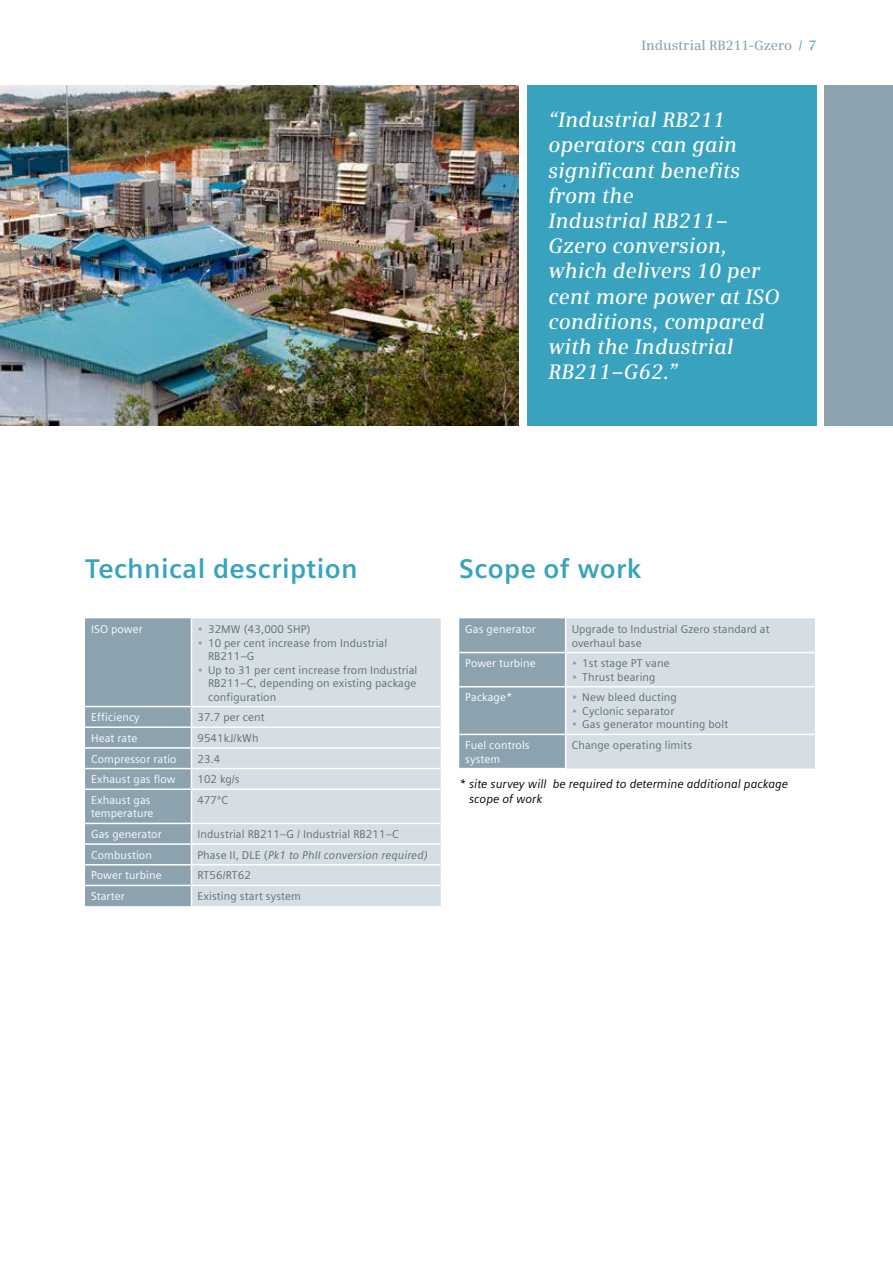
<style>
.page{position:relative;width:893px;height:1263px;background:#fff}
.page>*{position:absolute;margin:0;border:0;box-sizing:border-box;transform-origin:0 0}
.t1{font:700 27px "Siemens Sans";letter-spacing:.015em;color:#39a3bf}
.t2{font:italic 600 21px/25.2px "Siemens Serif";letter-spacing:.01em;color:#fff}
.t3{font:600 13.5px "Siemens Serif";color:#8ca3af}
.t4{font:italic 12px/14.4px "Siemens Sans";color:#000}
.t5{font:11.25px/13.5px "Siemens Sans";letter-spacing:.01em;color:#5e6c74}
.t6{font:11.25px/13.5px "Siemens Sans";letter-spacing:.01em;color:#fff}
.t7{font:italic 11.25px "Siemens Sans";letter-spacing:.01em;color:#5e6c74}
.s1{color:#39a3bf}
.s2{color:#8ca3af}
.s3{font-style:normal}
</style>
<div class="page">
<img style="left:0;top:85px;width:519px;height:340px">
<div style="left:527px;top:85px;width:289px;height:340px;background:#39a3bf"></div>
<div style="left:825px;top:85px;width:68px;height:340px;background:#8ca3af"></div>
<div style="left:192px;top:618px;width:249px;height:288px;background:#d5dee4"></div>
<hr style="left:191px;top:706px;width:250px;height:1px;background:#fff">
<hr style="left:191px;top:726px;width:250px;height:2px;background:#fff">
<hr style="left:191px;top:747px;width:250px;height:2px;background:#fff">
<hr style="left:191px;top:768px;width:250px;height:1px;background:#fff">
<hr style="left:191px;top:788px;width:250px;height:2px;background:#fff">
<hr style="left:191px;top:823px;width:250px;height:1px;background:#fff">
<hr style="left:191px;top:843px;width:250px;height:2px;background:#fff">
<hr style="left:191px;top:864px;width:250px;height:1px;background:#fff">
<hr style="left:191px;top:885px;width:250px;height:1px;background:#fff">
<svg style="left:85px;top:618px;width:107px;height:288px;background:#92a8b3"></svg>
<svg style="left:459px;top:618px;width:356px;height:150px;background:#c0cdd4"></svg>
<hr style="left:565px;top:618px;width:1px;height:34px;background:#fff">
<hr style="left:459px;top:652px;width:107px;height:1px;background:#fff">
<hr style="left:566px;top:652px;width:249px;height:1px;background:#fff">
<hr style="left:565px;top:653px;width:1px;height:33px;background:#fff">
<hr style="left:459px;top:686px;width:107px;height:1px;background:#fff">
<hr style="left:566px;top:686px;width:249px;height:1px;background:#fff">
<hr style="left:565px;top:687px;width:1px;height:47px;background:#fff">
<hr style="left:459px;top:734px;width:107px;height:1px;background:#fff">
<hr style="left:566px;top:734px;width:249px;height:1px;background:#fff">
<hr style="left:565px;top:735px;width:1px;height:33px;background:#fff">
<p class="t3" style="left:641px;top:38px;width:177px">Industrial RB211-Gzero <span class="s1">/ 7</span></p>
<h2 class="t2" style="left:549px;top:107px;width:233px">“Industrial RB211 operators can gain significant benefits from the<br>Industrial RB211–<br>Gzero conversion, which delivers 10 per cent more power at ISO conditions, compared with the Industrial<br>RB211–G62.”</h2>
<h1 class="t1" style="left:85px;top:554px;width:274px">Technical description</h1>
<h1 class="t1" style="left:459px;top:554px;width:184px">Scope of work</h1>
<p class="t6" style="left:91px;top:622px;width:53px">ISO power</p>
<p class="t5" style="left:197px;top:622px;width:115px"><span class="s2">•</span> 32MW (43,000 SHP)</p>
<p class="t5" style="left:208px;top:636px;width:181px;text-indent:-11px"><span class="s2">•</span> 10 per cent increase from Industrial<br>RB211–G</p>
<p class="t5" style="left:208px;top:663px;width:211px;text-align:justify;text-indent:-11px"><span class="s2">•</span> Up to 31 per cent increase from Industrial RB211–C, depending on existing package configuration</p>
<p class="t6" style="left:91px;top:711px;width:50px">Efficiency</p>
<p class="t5" style="left:197px;top:711px;width:69px">37.7 per cent</p>
<p class="t6" style="left:91px;top:731px;width:48px">Heat rate</p>
<p class="t5" style="left:197px;top:731px;width:63px">9541kJ/kWh</p>
<p class="t6" style="left:91px;top:752px;width:87px">Compressor ratio</p>
<p class="t5" style="left:197px;top:752px;width:25px">23.4</p>
<p class="t6" style="left:91px;top:773px;width:86px">Exhaust gas flow</p>
<p class="t5" style="left:197px;top:773px;width:44px">102 kg/s</p>
<p class="t6" style="left:91px;top:793px;width:64px">Exhaust gas temperature</p>
<p class="t5" style="left:197px;top:793px;width:32px">477ºC</p>
<p class="t6" style="left:91px;top:827px;width:72px">Gas generator</p>
<p class="t5" style="left:197px;top:827px;width:203px">Industrial RB211–G / Industrial RB211–C</p>
<p class="t6" style="left:91px;top:848px;width:62px">Combustion</p>
<p class="t7" style="left:197px;top:848px;width:232px"><span class="s3">Phase II, DLE (</span>Pk1 to PhII conversion required)</p>
<p class="t6" style="left:91px;top:869px;width:72px">Power turbine</p>
<p class="t5" style="left:197px;top:869px;width:55px">RT56/RT62</p>
<p class="t6" style="left:91px;top:889px;width:35px">Starter</p>
<p class="t5" style="left:197px;top:889px;width:105px">Existing start system</p>
<p class="t6" style="left:465px;top:622px;width:72px">Gas generator</p>
<p class="t5" style="left:572px;top:622px;width:200px">Upgrade to Industrial Gzero standard at overhaul base</p>
<p class="t6" style="left:465px;top:657px;width:72px">Power turbine</p>
<p class="t5" style="left:572px;top:657px;width:99px"><span class="s2">•</span> 1st stage PT vane</p>
<p class="t5" style="left:572px;top:670px;width:85px"><span class="s2">•</span> Thrust bearing</p>
<p class="t6" style="left:465px;top:691px;width:49px">Package*</p>
<p class="t5" style="left:572px;top:691px;width:107px"><span class="s2">•</span> New bleed ducting</p>
<p class="t5" style="left:572px;top:704px;width:104px"><span class="s2">•</span> Cyclonic separator</p>
<p class="t5" style="left:572px;top:718px;width:158px"><span class="s2">•</span> Gas generator mounting bolt</p>
<p class="t6" style="left:465px;top:738px;width:66px">Fuel controls system</p>
<p class="t5" style="left:572px;top:738px;width:122px">Change operating limits</p>
<p class="t4" style="left:469px;top:777px;width:321px;text-indent:-10px">* site survey will be required to determine additional package scope of work</p>
</div>
